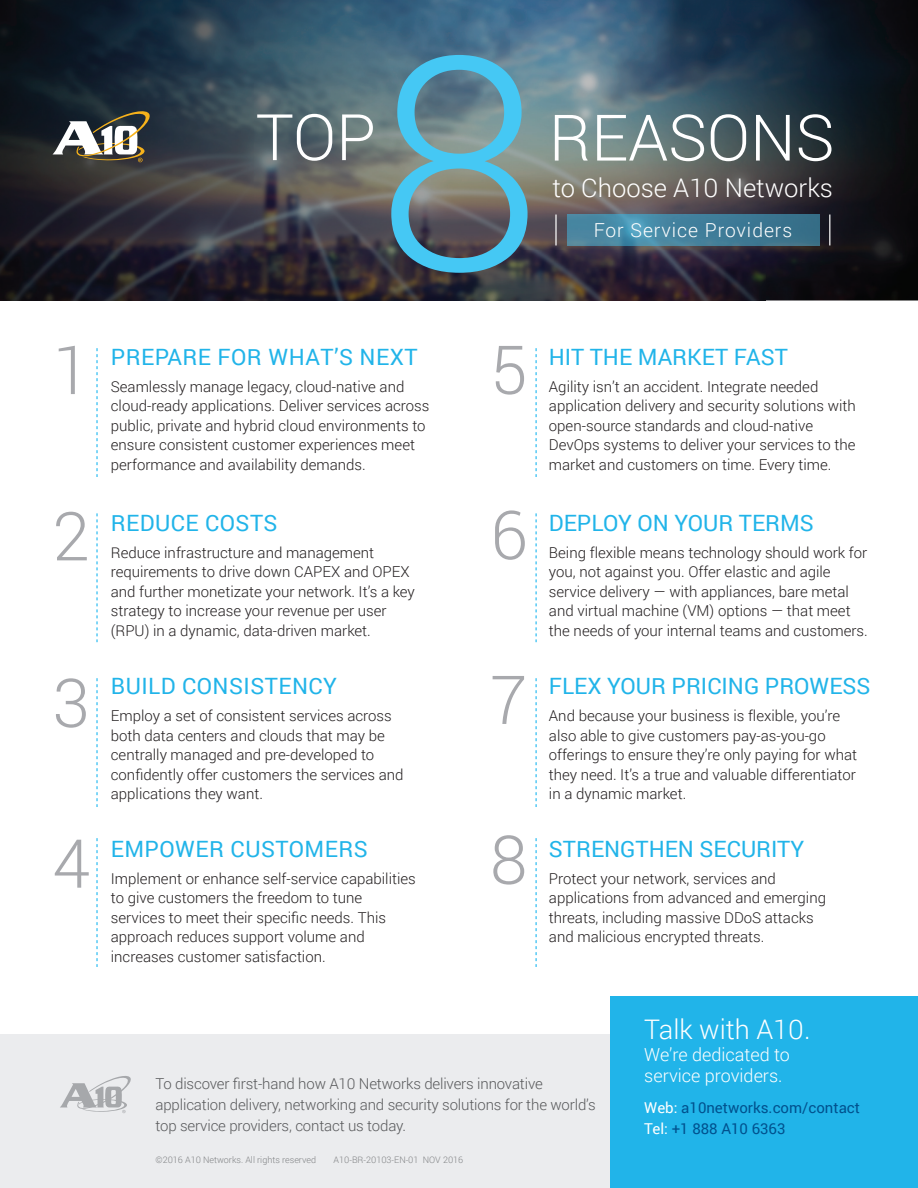
<style>
.page{position:relative;width:918px;height:1188px;background:#fff}
.page>*{position:absolute;margin:0;border:0;box-sizing:border-box;transform-origin:0 0}
.t1{font:300 297.75px "Roboto";color:#45c8f4}
.t2{font:300 67.5px "Roboto";color:#a8a9ad}
.t3{font:300 64.2px "Roboto";color:#fff}
.t4{font:300 27px "Roboto";color:#fff}
.t5{font:300 25.65px "Roboto";color:#fff}
.t6{font:22.5px "Roboto";color:#21b4e9}
.t7{font:22.5px "Roboto";letter-spacing:.02em;color:#21b4e9}
.t8{font:300 19.35px "Roboto";letter-spacing:.05em;color:#fff}
.t9{font:300 18px/21.6px "Roboto";color:#fff}
.t10{font:300 15px/19.5px "Roboto";color:#231f20}
.t11{font:300 15px/21px "Roboto";letter-spacing:-.01em;color:#58595b}
.t12{font:15px/21px "Roboto";color:#01518e}
.t13{font:300 9px "Roboto";color:#808284}
.s1{color:#fff}
</style>
<div class="page">
<img style="left:0;top:0;width:918px;height:301px">
<img style="left:567px;top:215px;width:252px;height:30px">
<div style="left:0;top:1034px;width:918px;height:154px;background:#ebecee"></div>
<div style="left:610px;top:997px;width:308px;height:191px;background:#21b4e9"></div>
<svg style="left:60px;top:1076px;width:71px;height:37px"></svg>
<hr style="left:555px;top:215px;width:2px;height:30px;background:#fff">
<hr style="left:829px;top:215px;width:1px;height:30px;background:#fff">
<svg style="left:52px;top:108px;width:100px;height:54px"></svg>
<svg style="left:97px;top:348px;width:1px;height:129px"></svg>
<svg style="left:536px;top:348px;width:1px;height:129px"></svg>
<svg style="left:536px;top:513px;width:1px;height:129px"></svg>
<svg style="left:536px;top:678px;width:1px;height:129px"></svg>
<svg style="left:536px;top:838px;width:1px;height:129px"></svg>
<svg style="left:97px;top:513px;width:1px;height:129px"></svg>
<svg style="left:97px;top:678px;width:1px;height:129px"></svg>
<svg style="left:97px;top:838px;width:1px;height:129px"></svg>
<h1 class="t1" style="left:377px;top:-42px;width:166px">8</h1>
<h3 class="t3" style="left:256px;top:93px;width:122px">TOP</h3>
<h3 class="t3" style="left:549px;top:93px;width:287px">REASONS</h3>
<h3 class="t5" style="left:552px;top:170px;width:282px">to Choose A10 Networks</h3>
<p class="t8" style="left:594px;top:217px;width:200px">For Service Providers</p>
<h2 class="t2" style="left:52px;top:323px;width:39px">1</h2>
<h3 class="t7" style="left:111px;top:341px;width:308px">PREPARE FOR WHAT’S NEXT</h3>
<p class="t10" style="left:111px;top:376px;width:320px">Seamlessly manage legacy, cloud-native and cloud-ready applications. Deliver services across public, private and hybrid cloud environments to ensure consistent customer experiences meet performance and availability demands.</p>
<h2 class="t2" style="left:490px;top:323px;width:39px">5</h2>
<h3 class="t6" style="left:549px;top:341px;width:241px">HIT THE MARKET FAST</h3>
<p class="t10" style="left:549px;top:376px;width:308px">Agility isn’t an accident. Integrate needed application delivery and security solutions with open-source standards and cloud-native DevOps systems to deliver your services to the market and customers on time. Every time.</p>
<h2 class="t2" style="left:52px;top:490px;width:39px">2</h2>
<h3 class="t7" style="left:111px;top:507px;width:168px">REDUCE COSTS</h3>
<p class="t10" style="left:111px;top:542px;width:306px">Reduce infrastructure and management requirements to drive down CAPEX and OPEX and further monetizate your network. It’s a key strategy to increase your revenue per user (RPU) in a dynamic, data-driven market.</p>
<h2 class="t2" style="left:490px;top:488px;width:39px">6</h2>
<h3 class="t6" style="left:549px;top:507px;width:266px">DEPLOY ON YOUR TERMS</h3>
<p class="t10" style="left:549px;top:542px;width:320px">Being flexible means technology should work for you, not against you. Offer elastic and agile service delivery — with appliances, bare metal and virtual machine (VM) options — that meet the needs of your internal teams and customers.</p>
<h2 class="t2" style="left:52px;top:656px;width:39px">3</h2>
<h2 class="t2" style="left:52px;top:817px;width:39px">4</h2>
<h3 class="t7" style="left:111px;top:670px;width:228px">BUILD CONSISTENCY</h3>
<p class="t10" style="left:111px;top:706px;width:294px">Employ a set of consistent services across both data centers and clouds that may be centrally managed and pre-developed to confidently offer customers the services and applications they want.</p>
<h3 class="t7" style="left:111px;top:833px;width:258px">EMPOWER CUSTOMERS</h3>
<p class="t10" style="left:111px;top:868px;width:306px">Implement or enhance self-service capabilities to give customers the freedom to tune services to meet their specific needs. This approach reduces support volume and increases customer satisfaction.</p>
<h2 class="t2" style="left:490px;top:653px;width:39px">7</h2>
<h2 class="t2" style="left:490px;top:813px;width:39px">8</h2>
<h3 class="t6" style="left:549px;top:670px;width:323px">FLEX YOUR PRICING PROWESS</h3>
<p class="t10" style="left:549px;top:706px;width:310px">And because your business is flexible, you’re also able to give customers pay-as-you-go offerings to ensure they’re only paying for what they need. It’s a true and valuable differentiator in a dynamic market.</p>
<h3 class="t6" style="left:549px;top:833px;width:257px">STRENGTHEN SECURITY</h3>
<p class="t10" style="left:549px;top:868px;width:279px">Protect your network, services and applications from advanced and emerging threats, including massive DDoS attacks and malicious encrypted threats.</p>
<p class="t11" style="left:156px;top:1073px;width:442px">To discover first-hand how A10 Networks delivers innovative application delivery, networking and security solutions for the world’s top service providers, contact us today.</p>
<p class="t13" style="left:156px;top:1154px;width:162px">©2016 A10 Networks. All rights reserved</p>
<p class="t13" style="left:334px;top:1154px;width:131px">A10-BR-20103-EN-01 NOV 2016</p>
<h3 class="t4" style="left:644px;top:1011px;width:168px">Talk with A10.</h3>
<p class="t9" style="left:644px;top:1043px;width:147px">We’re dedicated to service providers.</p>
<p class="t12" style="left:644px;top:1097px;width:217px"><span class="s1">Web:</span> a10networks.com/contact<br><span class="s1">Tel:</span> +1 888 A10 6363</p>
</div>
